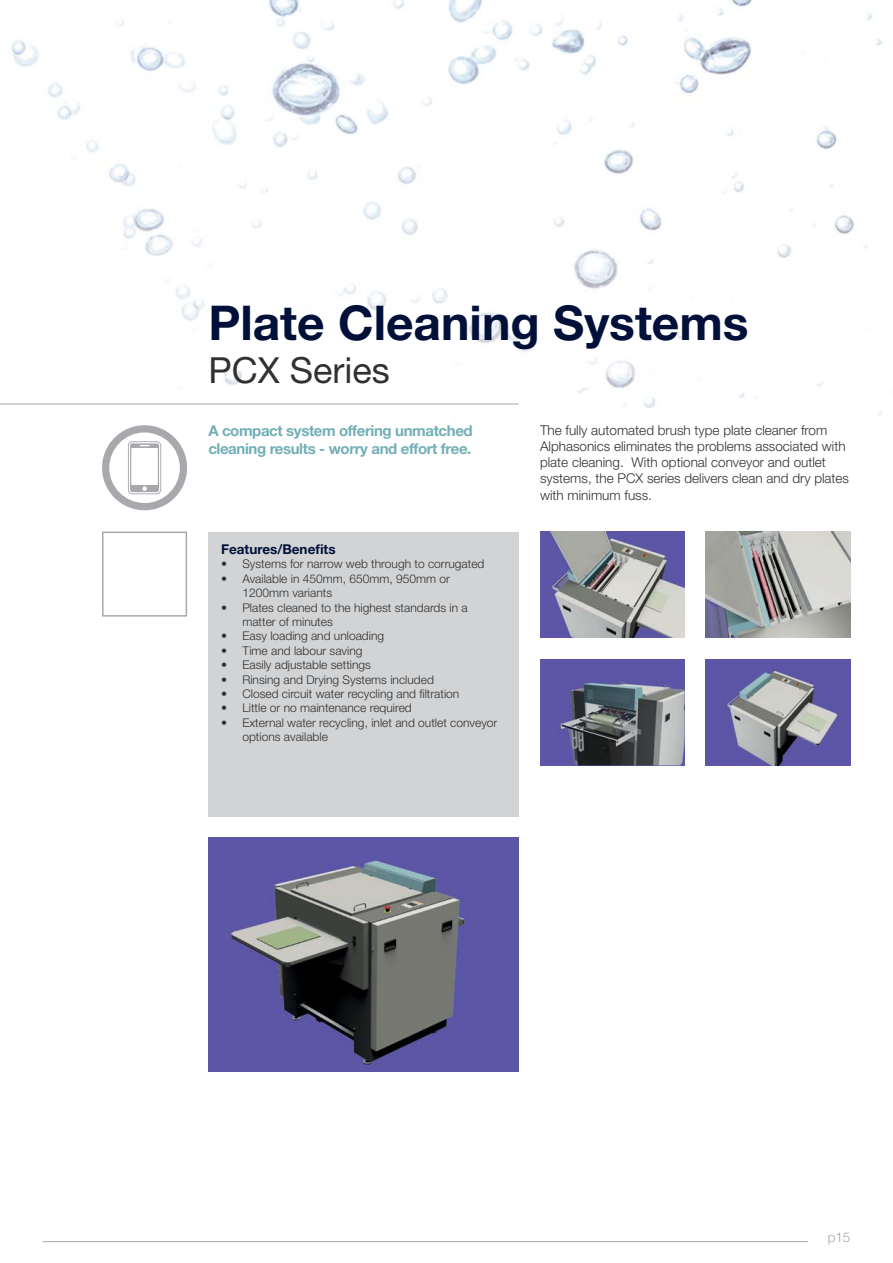
<style>
.page{position:relative;width:893px;height:1263px;background:#fff}
.page>*{position:absolute;margin:0;border:0;box-sizing:border-box;transform-origin:0 0}
.t1{font:700 48px "Helvetica Neue LT Std";color:#001039}
.t2{font:36px "Helvetica Neue LT Std";color:#323031}
.t3{font:700 15px/18px "Helvetica Neue LT Std";letter-spacing:-.025em;color:#72afb6}
.t4{font:300 13.5px/16.2px "Helvetica Neue LT Std";color:#323031}
.t5{font:700 13.5px "Helvetica Neue LT Std";color:#001039}
.t6{font:300 13.5px "Helvetica Neue LT Std";color:#a7a9ac}
.t7{font:300 12px/14.4px "Helvetica Neue LT Std";color:#323031}
</style>
<div class="page">
<img style="left:0;top:0;width:882px;height:415px">
<div style="left:208px;top:531px;width:311px;height:285px;background:#d1d3d4"></div>
<div style="left:102px;top:531px;width:85px;height:86px;border:2px solid #a7a9ac"></div>
<svg style="left:102px;top:425px;width:85px;height:85px"></svg>
<hr style="left:0;top:404px;width:519px;height:1px;background:#a7a9ac">
<hr style="left:43px;top:1241px;width:765px;height:1px;background:#a7a9ac">
<img style="left:706px;top:531px;width:144px;height:107px">
<img style="left:540px;top:531px;width:145px;height:107px">
<img style="left:706px;top:659px;width:144px;height:106px">
<img style="left:540px;top:659px;width:145px;height:106px">
<img style="left:208px;top:838px;width:311px;height:233px">
<h1 class="t1" style="left:208px;top:305px;width:542px">Plate Cleaning Systems</h1>
<h2 class="t2" style="left:208px;top:357px;width:183px">PCX Series</h2>
<p class="t3" style="left:208px;top:423px;width:266px">A compact system offering unmatched cleaning results - worry and effort free.</p>
<p class="t4" style="left:540px;top:424px;width:311px">The fully automated brush type plate cleaner from Alphasonics eliminates the problems associated with plate cleaning. With optional conveyor and outlet systems, the PCX series delivers clean and dry plates with minimum fuss.</p>
<p class="t5" style="left:221px;top:544px;width:116px">Features/Benefits</p>
<p class="t7" style="left:221px;top:558px;width:265px">• Systems for narrow web through to corrugated</p>
<p class="t7" style="left:242px;top:573px;width:209px;text-indent:-21px">• Available in 450mm, 650mm, 950mm or<br>1200mm variants</p>
<p class="t7" style="left:242px;top:602px;width:227px;text-indent:-21px">• Plates cleaned to the highest standards in a matter of minutes</p>
<p class="t7" style="left:221px;top:630px;width:165px">• Easy loading and unloading</p>
<p class="t7" style="left:221px;top:645px;width:143px">• Time and labour saving</p>
<p class="t7" style="left:221px;top:659px;width:151px">• Easily adjustable settings</p>
<p class="t7" style="left:221px;top:674px;width:214px">• Rinsing and Drying Systems included</p>
<p class="t7" style="left:221px;top:688px;width:240px">• Closed circuit water recycling and filtration</p>
<p class="t7" style="left:221px;top:702px;width:192px">• Little or no maintenance required</p>
<p class="t7" style="left:242px;top:717px;width:256px;text-indent:-21px">• External water recycling, inlet and outlet conveyor options available</p>
<p class="t6" style="left:828px;top:1232px;width:24px">p15</p>
</div>
